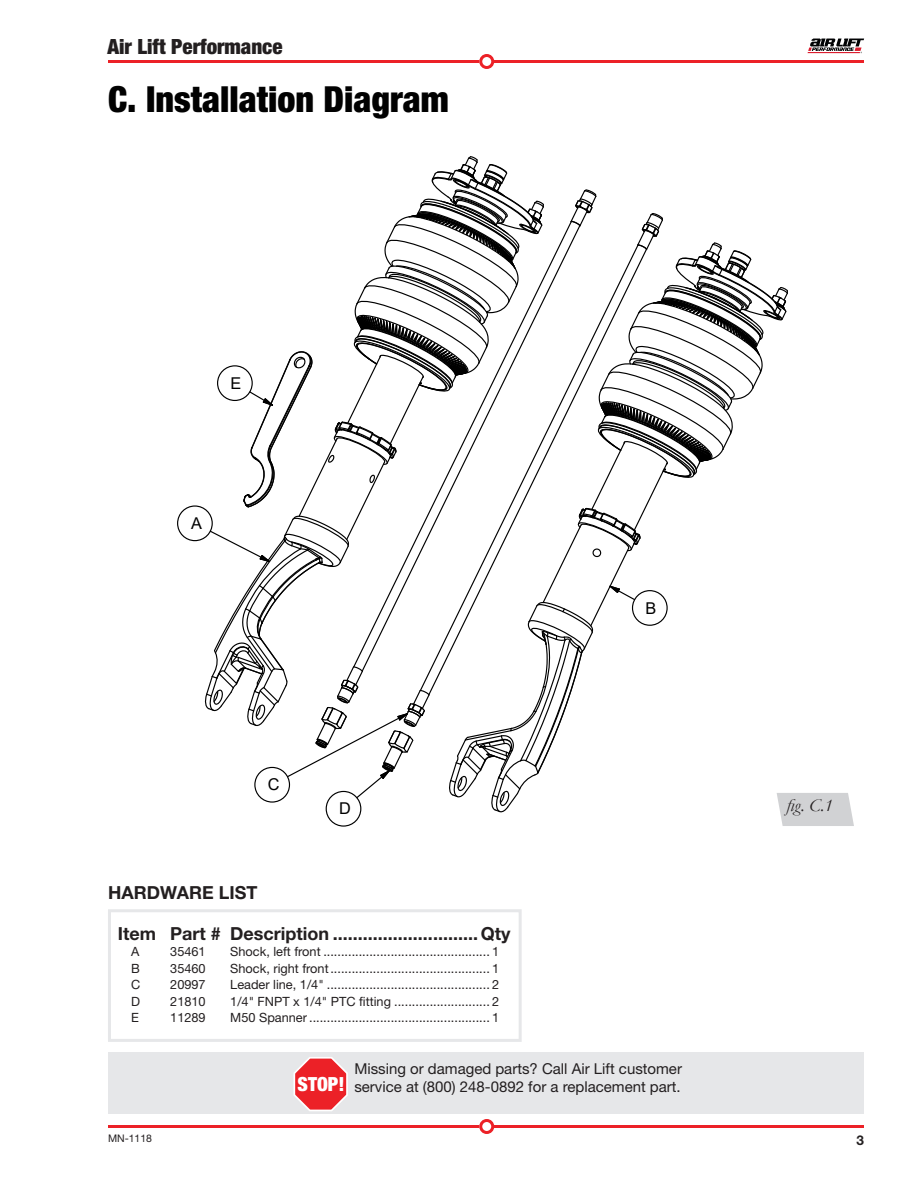
<style>
.page{position:relative;width:918px;height:1188px;background:#fff}
.page>*{position:absolute;margin:0;border:0;box-sizing:border-box;transform-origin:0 0}
.Section_header{font:900 condensed 36px "Helvetica Neue";color:#010101}
.t1{font:900 condensed 21px "Helvetica Neue";color:#231f20}
.Danger_Icon{font:900 condensed 19.5px "Helvetica Neue";color:#fff}
.Parts_heading{font:700 18px "Helvetica Neue";color:#231f20}
.Figure{font:italic 18px "Garamond";color:#231f20}
.t2{font:16.35px "Arial";color:#000}
.Body_Text{font:15px "Helvetica Neue";color:#231f20}
.t3{font:700 13.5px "Helvetica Neue";color:#231f20}
.Parts_captions{font:12.75px "Helvetica Neue";color:#231f20}
.t4{font:10.5px "Helvetica Neue";color:#231f20}
</style>
<div class="page">
<hr style="left:493px;top:1125px;width:371px;height:3px;background:#ec2127">
<div style="left:479px;top:1119px;width:15px;height:15px;border:3px solid #ec2127;border-radius:50%"></div>
<hr style="left:108px;top:1125px;width:371px;height:3px;background:#ec2127">
<hr style="left:493px;top:60px;width:371px;height:3px;background:#ec2127">
<div style="left:479px;top:54px;width:15px;height:15px;border:3px solid #ec2127;border-radius:50%"></div>
<hr style="left:108px;top:60px;width:371px;height:3px;background:#ec2127">
<svg style="left:808px;top:39px;width:56px;height:14px"></svg>
<div style="left:108px;top:909px;width:414px;height:133px;border:3px solid #e6e7e9"></div>
<div style="left:108px;top:1052px;width:756px;height:62px;background:#e6e7e9"></div>
<svg style="left:293px;top:1057px;width:55px;height:54px"></svg>
<div style="left:326px;top:791px;width:35px;height:36px;border:1px solid #000;border-radius:50%"></div>
<svg style="left:205px;top:156px;width:649px;height:670px"></svg>
<div style="left:177px;top:505px;width:36px;height:36px;border:1px solid #000;border-radius:50%"></div>
<h2 class="t1" style="left:108px;top:33px;width:177px">Air Lift Performance</h2>
<p class="Section_header" style="left:108px;top:77px;width:342px">C. Installation Diagram</p>
<p class="t2" style="left:230px;top:372px;width:12px">E</p>
<p class="t2" style="left:191px;top:512px;width:12px">A</p>
<p class="t2" style="left:268px;top:773px;width:13px">C</p>
<p class="t2" style="left:339px;top:797px;width:13px">D</p>
<p class="Parts_heading" style="left:108px;top:881px;width:151px">HARDWARE LIST</p>
<p class="Parts_heading" style="left:118px;top:922px;width:394px">Item Part # Description ............................. Qty</p>
<p class="Parts_captions" style="left:131px;top:944px;width:10px">A</p>
<p class="Parts_captions" style="left:170px;top:944px;width:37px">35461</p>
<p class="Parts_captions" style="left:230px;top:944px;width:271px">Shock, left front ............................................... 1</p>
<p class="Parts_captions" style="left:131px;top:961px;width:10px">B</p>
<p class="Parts_captions" style="left:170px;top:961px;width:37px">35460</p>
<p class="Parts_captions" style="left:230px;top:961px;width:271px">Shock, right front............................................. 1</p>
<p class="Parts_captions" style="left:131px;top:977px;width:11px">C</p>
<p class="Parts_captions" style="left:170px;top:977px;width:37px">20997</p>
<p class="Parts_captions" style="left:230px;top:977px;width:271px">Leader line, 1/4" .............................................. 2</p>
<p class="Parts_captions" style="left:131px;top:994px;width:10px">D</p>
<p class="Parts_captions" style="left:170px;top:994px;width:37px">21810</p>
<p class="Parts_captions" style="left:230px;top:994px;width:271px">1/4" FNPT x 1/4" PTC fitting ........................... 2</p>
<p class="Parts_captions" style="left:131px;top:1010px;width:9px">E</p>
<p class="Parts_captions" style="left:170px;top:1010px;width:37px">11289</p>
<p class="Parts_captions" style="left:230px;top:1010px;width:271px">M50 Spanner ................................................... 1</p>
<p class="t2" style="left:646px;top:597px;width:12px">B</p>
<p class="Body_Text" style="left:354px;top:1060px;width:329px">Missing or damaged parts? Call Air Lift customer</p>
<p class="Danger_Icon" style="left:298px;top:1072px;width:48px">STOP!</p>
<p class="Body_Text" style="left:354px;top:1078px;width:328px">service at (800) 248-0892 for a replacement part.</p>
<p class="Figure" style="left:786px;top:794px;width:48px">fig. C.1</p>
<p class="t4" style="left:108px;top:1132px;width:46px">MN-1118</p>
<p class="t3" style="left:856px;top:1131px;width:9px">3</p>
</div>
